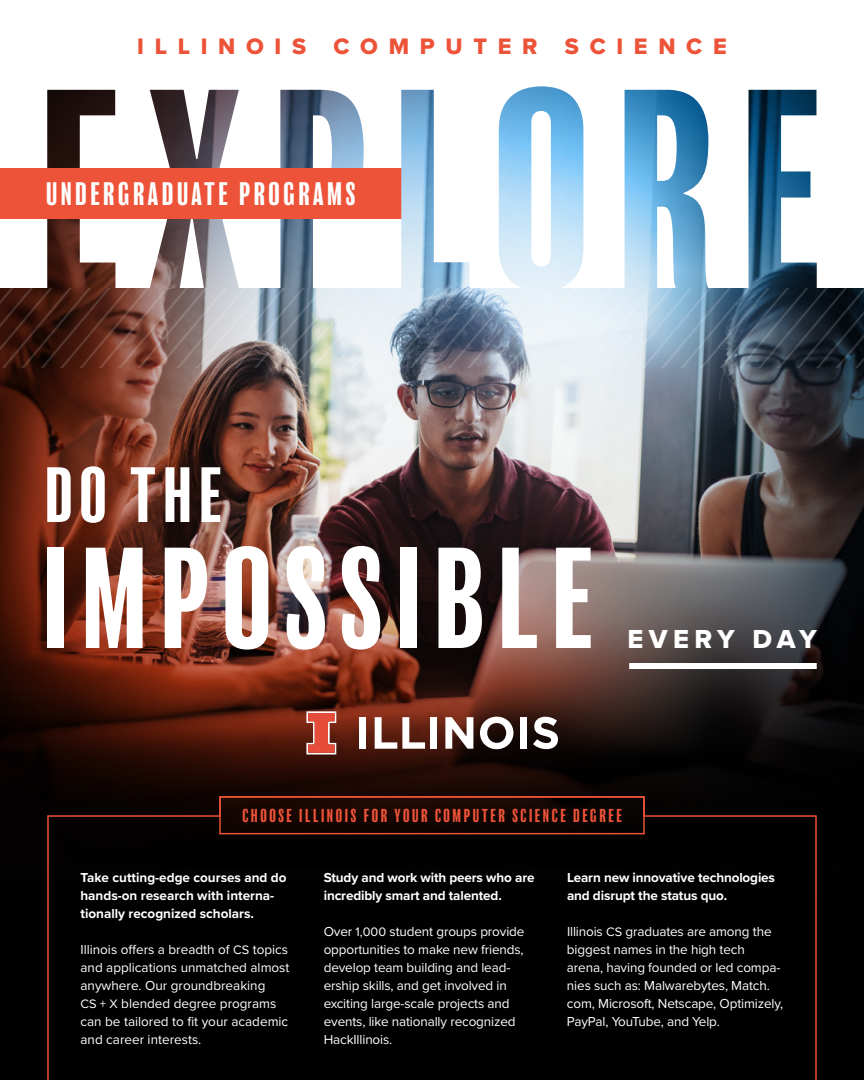
<style>
.page{position:relative;width:864px;height:1080px;background:#fff}
.page>*{position:absolute;margin:0;border:0;box-sizing:border-box;transform-origin:0 0}
.t1{font:condensed 132px "Balboa";letter-spacing:.1em;color:#fff}
.t2{font:condensed 72px "Balboa";color:#fff}
.t3{font:condensed 30px "Balboa";letter-spacing:.12em;color:#fff}
.t4{font:27px "Proxima Nova Extrabld";letter-spacing:.19em;color:#fff}
.t5{font:23.25px "Proxima Nova Extrabld";letter-spacing:.46em;color:#ed5338}
.t6{font:condensed 17.25px "Balboa";letter-spacing:.15em;color:#ed5338}
.t7{font:13.5px/18px "Proxima Nova";letter-spacing:-.01em;color:#fff}
.t8{font:700 13.5px/18px "Proxima Nova";letter-spacing:-.01em;color:#fff}
.s1{font-size:12.75px}
</style>
<div class="page">
<img style="left:47px;top:90px;width:317px;height:198px">
<img style="left:0;top:367px;width:864px;height:713px">
<img style="left:0;top:288px;width:864px;height:79px">
<img style="left:0;top:876px;width:1px;height:204px">
<div style="left:0;top:168px;width:401px;height:51px;background:#ed5338"></div>
<div style="left:360px;top:717px;width:6px;height:32px;background:#fff"></div>
<svg style="left:375px;top:717px;width:50px;height:32px"></svg>
<div style="left:430px;top:717px;width:7px;height:32px;background:#fff"></div>
<svg style="left:445px;top:717px;width:28px;height:32px"></svg>
<svg style="left:480px;top:717px;width:33px;height:32px"></svg>
<div style="left:520px;top:717px;width:7px;height:32px;background:#fff"></div>
<svg style="left:533px;top:717px;width:25px;height:32px"></svg>
<svg style="left:306px;top:711px;width:30px;height:43px"></svg>
<img style="left:401px;top:86px;width:416px;height:205px">
<svg style="left:46px;top:795px;width:772px;height:285px;background:#030100"></svg>
<div style="left:219px;top:796px;width:426px;height:38px;border:2px solid #ed5338"></div>
<div style="left:629px;top:663px;width:188px;height:6px;background:#fff"></div>
<h3 class="t5" style="left:137px;top:29px;width:591px">ILLINOIS COMPUTER SCIENCE</h3>
<h3 class="t3" style="left:46px;top:179px;width:311px">UNDERGRADUATE PROGRAMS</h3>
<h2 class="t2" style="left:45px;top:458px;width:178px">DO THE</h2>
<h1 class="t1" style="left:43px;top:531px;width:551px">IMPOSSIBLE</h1>
<h3 class="t4" style="left:628px;top:619px;width:191px">EVERY DAY</h3>
<p class="t6" style="left:242px;top:807px;width:381px">CHOOSE ILLINOIS FOR YOUR COMPUTER SCIENCE DEGREE</p>
<p class="t8" style="left:80px;top:868px;width:208px">Take cutting-edge courses and do hands-on research with interna&shy;tionally recognized scholars.</p>
<p class="t7" style="left:80px;top:940px;width:211px">Illinois offers a breadth of <span class="s1">CS</span> topics and applications unmatched almost anywhere. Our groundbreaking<br><span class="s1">CS + X</span> blended degree programs can be tailored to fit your academic and career interests.</p>
<p class="t8" style="left:324px;top:868px;width:212px">Study and work with peers who are incredibly smart and talented.</p>
<p class="t7" style="left:324px;top:922px;width:202px">Over <span class="s1">1,000</span> student groups provide opportunities to make new friends, develop team building and lead&shy;ership skills, and get involved in exciting large-scale projects and events, like nationally recognized<br>HackIllinois.</p>
<p class="t8" style="left:567px;top:868px;width:210px">Learn new innovative technologies and disrupt the status quo.</p>
<p class="t7" style="left:567px;top:922px;width:218px">Illinois <span class="s1">CS</span> graduates are among the biggest names in the high tech arena, having founded or led compa&shy;nies such as: Malwarebytes, Match. com, Microsoft, Netscape, Optimizely, PayPal, YouTube, and Yelp.</p>
</div>
